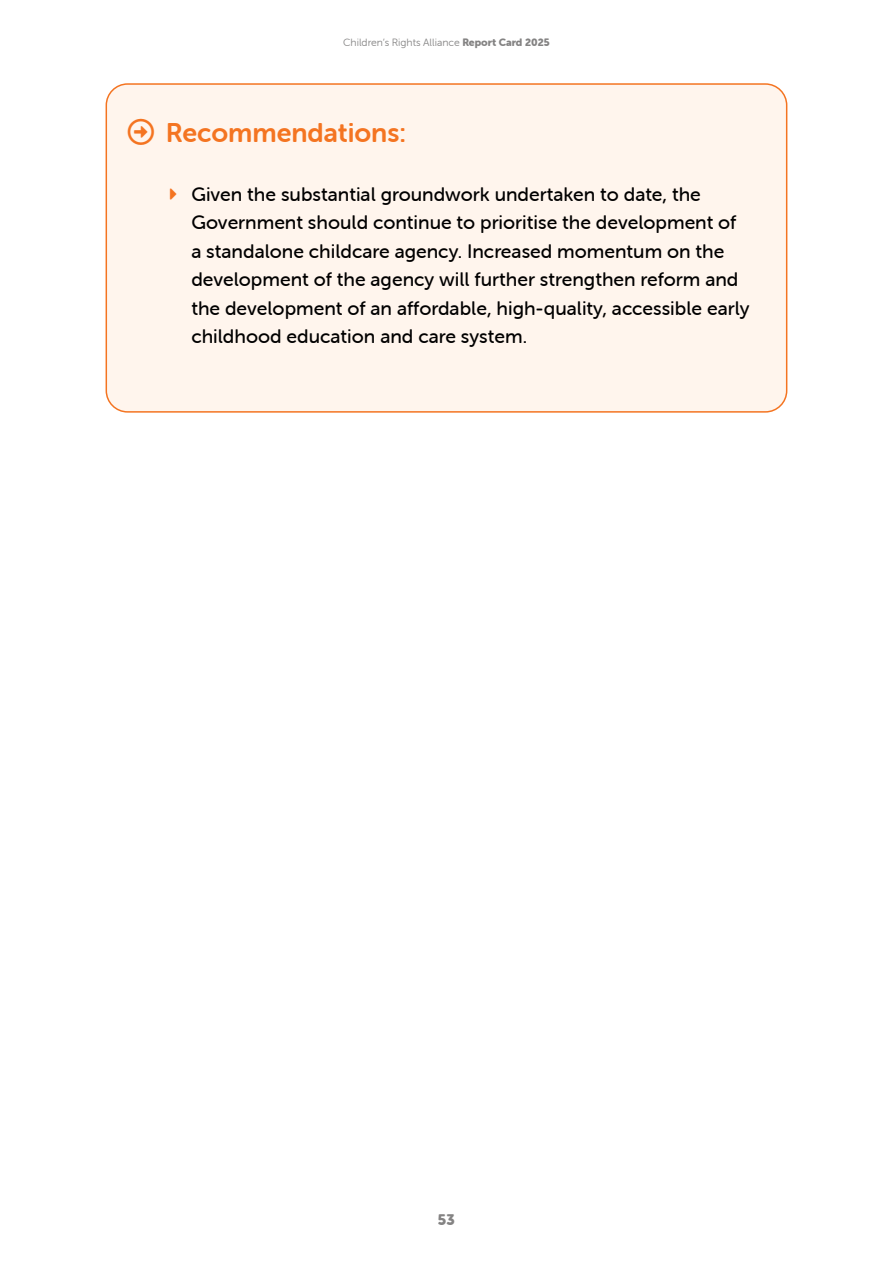
<style>
.page{position:relative;width:893px;height:1263px;background:#fff}
.page>*{position:absolute;margin:0;border:0;box-sizing:border-box;transform-origin:0 0}
.t1{font:27px "Museo Sans Rounded 700";color:#f47421}
.t2{font:19.5px/28.5px "Museo Sans Rounded 500";color:#000}
.t3{font:15px "Museo Sans Rounded 900";color:#848383}
.t4{font:10.5px "Museo Sans Rounded 300";color:#848383}
.s1{font-family:"Museo Sans Rounded 900"}
</style>
<div class="page">
<div style="left:106px;top:84px;width:681px;height:328px;background:#fff5ed;border-radius:21px"></div>
<div style="left:106px;top:83px;width:681px;height:330px;border:2px solid #f47421;border-radius:21px"></div>
<p class="t4" style="left:343px;top:37px;width:208px">Children’s Rights Alliance <span class="s1">Report Card 2025</span></p>
<p class="t1" style="left:166px;top:118px;width:242px">Recommendations:</p>
<p class="t2" style="left:191px;top:180px;width:560px">Given the substantial groundwork undertaken to date, the Government should continue to prioritise the development of a standalone childcare agency. Increased momentum on the development of the agency will further strengthen reform and the development of an affordable, high-quality, accessible early childhood education and care system.</p>
<p class="t3" style="left:438px;top:1211px;width:19px">53</p>
</div>
